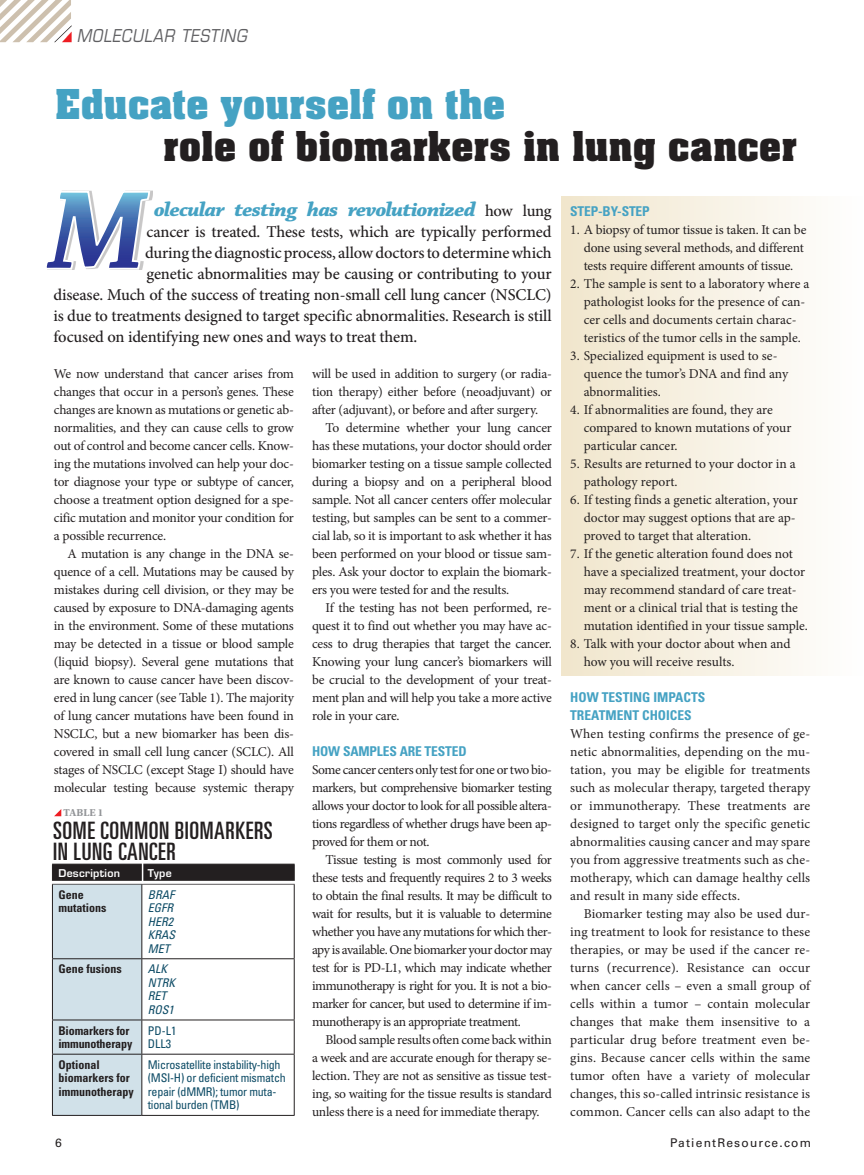
<style>
.page{position:relative;width:864px;height:1175px;background:#fff}
.page>*{position:absolute;margin:0;border:0;box-sizing:border-box;transform-origin:0 0}
.t1{font:700 45px "Neue Aachen Pro";letter-spacing:-.005em;color:#231f20}
.t2{font:700 45px "Neue Aachen Pro";letter-spacing:-.005em;color:#45a2c3}
.t3{font:ultra-condensed 24px/21px "Univers LT Std";letter-spacing:.025em;color:#231f20}
.t4{font:21px "Chaparral Pro Bold It Disp";letter-spacing:-.02em;color:#45a2c3;scale:1.08 1}
.t5{font:italic 17.25px "Eurostile LT Std";letter-spacing:.05em;color:#5f5f62;scale:.87 1}
.t6{font:500 16.5px "Minion Pro";letter-spacing:-.01em;color:#231f20}
.t7{font:13.5px/18px "Minion Pro";letter-spacing:-.01em;color:#231f20;text-align:justify}
.t8{font:700 condensed 13.5px/18px "Univers LT Std";color:#45a2c3}
.t9{font:condensed 12px/13.5px "Univers LT Std";letter-spacing:-.02em;color:#0e4c66}
.t10{font:700 condensed 12px/13.5px "Univers LT Std";color:#231f20}
.t11{font:italic condensed 12px/13.5px "Univers LT Std";color:#0e4c66}
.t12{font:12px "Univers LT Std";letter-spacing:.1em;color:#231f20}
.t13{font:600 10.5px "Eurostile LT Std";letter-spacing:.03em;color:#fff}
.t14{font:700 10.5px "Utopia Std";letter-spacing:.01em;color:#939598}
.s1{font-family:"Minion Pro";font-weight:500;font-size:16.5px;color:#231f20}
</style>
<div class="page">
<div style="left:561px;top:196px;width:303px;height:479px;background:linear-gradient(to right,#f1e6cc,#fefefe)"></div>
<hr style="left:52px;top:1115px;width:90px;height:1px;background:#231f20">
<hr style="left:142px;top:1115px;width:153px;height:1px;background:#231f20">
<svg style="left:54px;top:809px;width:7px;height:7px"></svg>
<svg style="left:52px;top:863px;width:243px;height:252px"></svg>
<svg style="left:0;top:0;width:72px;height:42px"></svg>
<svg style="left:46px;top:190px;width:105px;height:80px"></svg>
<p class="t5" style="left:77px;top:25px;width:196px">MOLECULAR TESTING</p>
<h1 class="t2" style="left:55px;top:80px;width:452px">Educate yourself on the</h1>
<h1 class="t1" style="left:163px;top:121px;width:635px">role of biomarkers in lung cancer</h1>
<h3 class="t4" style="left:154px;top:198px;width:370px">olecular testing has revolutionized <span class="s1">how lung</span></h3>
<p class="t6" style="left:147px;top:221px;width:407px">cancer is treated. These tests, which are typically performed</p>
<p class="t6" style="left:145px;top:242px;width:408px">during the diagnostic process, allow doctors to determine which</p>
<p class="t6" style="left:147px;top:263px;width:407px">genetic abnormalities may be causing or contributing to your</p>
<p class="t6" style="left:54px;top:284px;width:499px">disease. Much of the success of treating non-small cell lung cancer (NSCLC)</p>
<p class="t6" style="left:54px;top:305px;width:500px">is due to treatments designed to target specific abnormalities. Research is still</p>
<p class="t6" style="left:54px;top:326px;width:365px">focused on identifying new ones and ways to treat them.</p>
<p class="t7" style="left:54px;top:365px;width:242px">We now understand that cancer arises from changes that occur in a person’s genes. These changes are known as mutations or genetic ab&shy;normalities, and they can cause cells to grow out of control and become cancer cells. Know&shy;ing the mutations involved can help your doc&shy;tor diagnose your type or subtype of cancer, choose a treatment option designed for a spe&shy;cific mutation and monitor your condition for a possible recurrence.</p>
<p class="t7" style="left:54px;top:545px;width:242px;text-indent:14px">A mutation is any change in the DNA se&shy;quence of a cell. Mutations may be caused by mistakes during cell division, or they may be caused by exposure to DNA-damaging agents in the environment. Some of these mutations may be detected in a tissue or blood sample (liquid biopsy). Several gene mutations that are known to cause cancer have been discov&shy;ered in lung cancer (see Table 1). The majority of lung cancer mutations have been found in NSCLC, but a new biomarker has been dis&shy;covered in small cell lung cancer (SCLC). All stages of NSCLC (except Stage I) should have molecular testing because systemic therapy</p>
<p class="t14" style="left:64px;top:806px;width:41px">TABLE 1</p>
<h2 class="t3" style="left:53px;top:819px;width:221px">SOME COMMON BIOMARKERS<br>IN LUNG CANCER</h2>
<p class="t13" style="left:58px;top:866px;width:63px">Description</p>
<p class="t13" style="left:148px;top:866px;width:25px">Type</p>
<p class="t10" style="left:58px;top:887px;width:49px">Gene mutations</p>
<p class="t11" style="left:148px;top:887px;width:29px">BRAF<br>EGFR<br>HER2<br>KRAS<br>MET</p>
<p class="t10" style="left:58px;top:962px;width:65px">Gene fusions</p>
<p class="t11" style="left:148px;top:962px;width:29px">ALK<br>NTRK<br>RET<br>ROS1</p>
<p class="t10" style="left:58px;top:1023px;width:75px">Biomarkers for immunotherapy</p>
<p class="t9" style="left:148px;top:1023px;width:30px">PD-L1<br>DLL3</p>
<p class="t10" style="left:58px;top:1057px;width:77px">Optional biomarkers for immunotherapy</p>
<p class="t9" style="left:148px;top:1057px;width:139px">Microsatellite instability-high (MSI-H) or deficient mismatch repair (dMMR); tumor muta&shy;tional burden (TMB)</p>
<p class="t7" style="left:312px;top:365px;width:241px">will be used in addition to surgery (or radia&shy;tion therapy) either before (neoadjuvant) or after (adjuvant), or before and after surgery.</p>
<p class="t7" style="left:312px;top:419px;width:241px;text-indent:14px">To determine whether your lung cancer has these mutations, your doctor should order biomarker testing on a tissue sample collected during a biopsy and on a peripheral blood sample. Not all cancer centers offer molecular testing, but samples can be sent to a commer&shy;cial lab, so it is important to ask whether it has been performed on your blood or tissue sam&shy;ples. Ask your doctor to explain the biomark&shy;ers you were tested for and the results.</p>
<p class="t7" style="left:312px;top:599px;width:241px;text-indent:14px">If the testing has not been performed, re&shy;quest it to find out whether you may have ac&shy;cess to drug therapies that target the cancer.<br>Knowing your lung cancer’s biomarkers will be crucial to the development of your treat&shy;ment plan and will help you take a more active role in your care.</p>
<p class="t8" style="left:312px;top:742px;width:156px">HOW SAMPLES ARE TESTED</p>
<p class="t7" style="left:312px;top:761px;width:241px">Some cancer centers only test for one or two bio&shy;markers, but comprehensive biomarker testing allows your doctor to look for all possible altera&shy;tions regardless of whether drugs have been ap&shy;proved for them or not.</p>
<p class="t7" style="left:312px;top:851px;width:241px;text-indent:14px">Tissue testing is most commonly used for these tests and frequently requires 2 to 3 weeks to obtain the final results. It may be difficult to wait for results, but it is valuable to determine whether you have any mutations for which ther&shy;apy is available. One biomarker your doctor may test for is PD-L1, which may indicate whether immunotherapy is right for you. It is not a bio&shy;marker for cancer, but used to determine if im&shy;munotherapy is an appropriate treatment.</p>
<p class="t7" style="left:312px;top:1031px;width:241px;text-indent:14px">Blood sample results often come back within a week and are accurate enough for therapy se&shy;lection. They are not as sensitive as tissue test&shy;ing, so waiting for the tissue results is standard unless there is a need for immediate therapy.</p>
<p class="t8" style="left:570px;top:202px;width:81px">STEP-BY-STEP</p>
<p class="t7" style="left:584px;top:221px;width:224px;text-align:left;text-indent:-13px">1. A biopsy of tumor tissue is taken. It can be done using several methods, and different tests require different amounts of tissue.</p>
<p class="t7" style="left:584px;top:275px;width:227px;text-align:left;text-indent:-14px">2. The sample is sent to a laboratory where a pathologist looks for the presence of can&shy;cer cells and documents certain charac&shy;teristics of the tumor cells in the sample.</p>
<p class="t7" style="left:584px;top:347px;width:206px;text-align:left;text-indent:-14px">3. Specialized equipment is used to se&shy;quence the tumor’s DNA and find any abnormalities.</p>
<p class="t7" style="left:584px;top:401px;width:209px;text-align:left;text-indent:-13px">4. If abnormalities are found, they are compared to known mutations of your particular cancer.</p>
<p class="t7" style="left:584px;top:455px;width:214px;text-indent:-14px">5. Results are returned to your doctor in a pathology report.</p>
<p class="t7" style="left:584px;top:491px;width:216px;text-align:left;text-indent:-14px">6. If testing finds a genetic alteration, your doctor may suggest options that are ap&shy;proved to target that alteration.</p>
<p class="t7" style="left:584px;top:544px;width:226px;text-align:left;text-indent:-14px">7. If the genetic alteration found does not have a specialized treatment, your doctor may recommend standard of care treat&shy;ment or a clinical trial that is testing the mutation identified in your tissue sample.</p>
<p class="t7" style="left:584px;top:634px;width:209px;text-indent:-14px">8. Talk with your doctor about when and how you will receive results.</p>
<p class="t8" style="left:570px;top:688px;width:137px">HOW TESTING IMPACTS<br>TREATMENT CHOICES</p>
<p class="t7" style="left:570px;top:724px;width:242px">When testing confirms the presence of ge&shy;netic abnormalities, depending on the mu&shy;tation, you may be eligible for treatments such as molecular therapy, targeted therapy or immunotherapy. These treatments are designed to target only the specific genetic abnormalities causing cancer and may spare you from aggressive treatments such as che&shy;motherapy, which can damage healthy cells and result in many side effects.</p>
<p class="t7" style="left:570px;top:904px;width:242px;text-indent:14px">Biomarker testing may also be used dur&shy;ing treatment to look for resistance to these therapies, or may be used if the cancer re&shy;turns (recurrence). Resistance can occur when cancer cells – even a small group of cells within a tumor – contain molecular changes that make them insensitive to a particular drug before treatment even be&shy;gins. Because cancer cells within the same tumor often have a variety of molecular changes, this so-called intrinsic resistance is common. Cancer cells can also adapt to the</p>
<p class="t12" style="left:55px;top:1135px;width:8px">6</p>
<p class="t12" style="left:670px;top:1135px;width:143px">PatientResource.com</p>
</div>
